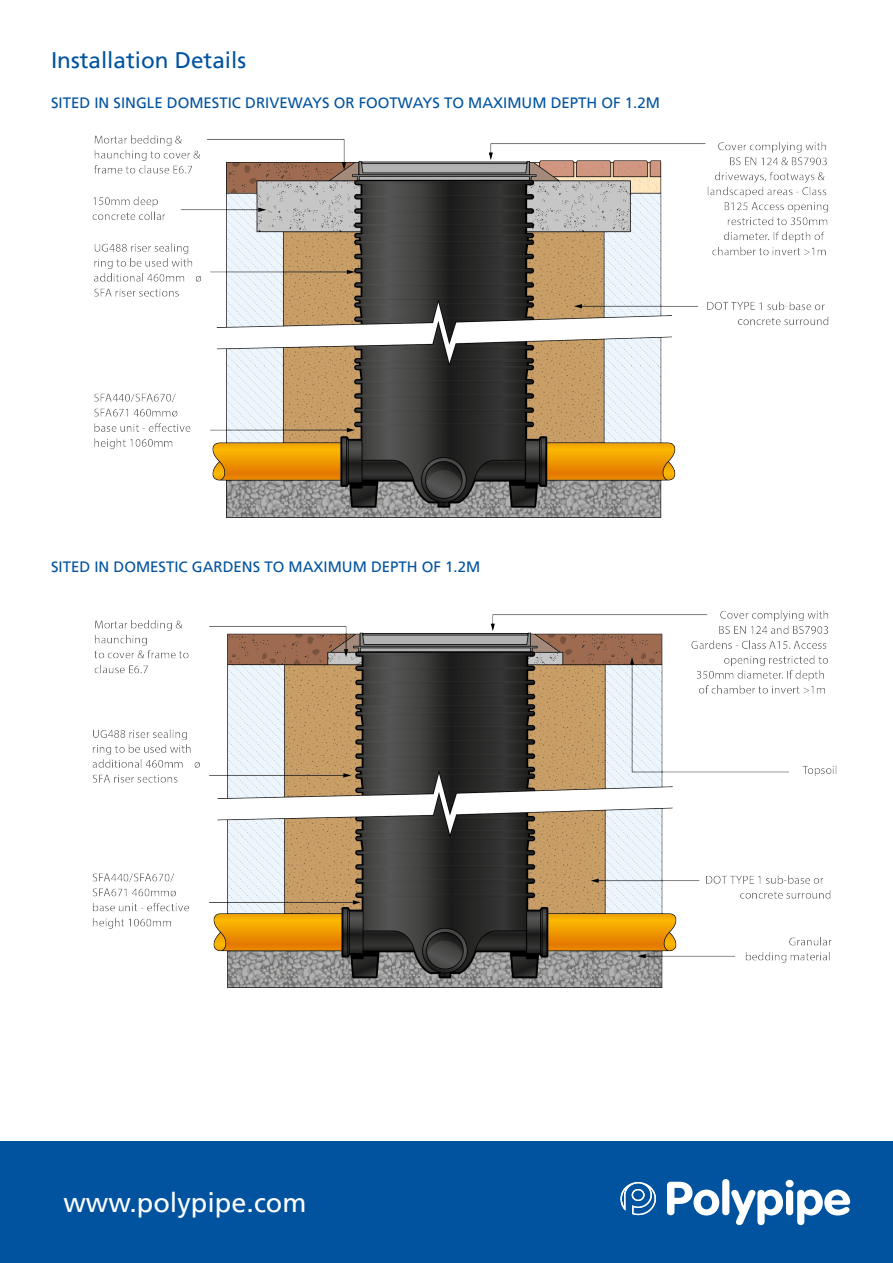
<style>
.page{position:relative;width:893px;height:1263px;background:#fff}
.page>*{position:absolute;margin:0;border:0;box-sizing:border-box;transform-origin:0 0}
.t1{font:27px "Frutiger LT";color:#fff}
.t2{font:22.5px "Frutiger LT";color:#0153a0}
.t3{font:15px "Frutiger LT";color:#0153a0}
</style>
<div class="page">
<div style="left:0;top:1141px;width:893px;height:122px;background:#0153a0"></div>
<svg style="left:620px;top:1182px;width:36px;height:33px"></svg>
<svg style="left:667px;top:1182px;width:52px;height:33px"></svg>
<div style="left:722px;top:1179px;width:7px;height:36px;background:#fff;border-radius:4px"></div>
<svg style="left:731px;top:1180px;width:119px;height:45px"></svg>
<img style="left:92px;top:135px;width:737px;height:383px">
<img style="left:92px;top:610px;width:745px;height:378px">
<p class="t2" style="left:51px;top:47px;width:197px">Installation Details</p>
<p class="t3" style="left:51px;top:94px;width:610px">SITED IN SINGLE DOMESTIC DRIVEWAYS OR FOOTWAYS TO MAXIMUM DEPTH OF 1.2M</p>
<p class="t3" style="left:51px;top:558px;width:431px">SITED IN DOMESTIC GARDENS TO MAXIMUM DEPTH OF 1.2M</p>
<p class="t1" style="left:63px;top:1187px;width:245px">www.polypipe.com</p>
</div>
